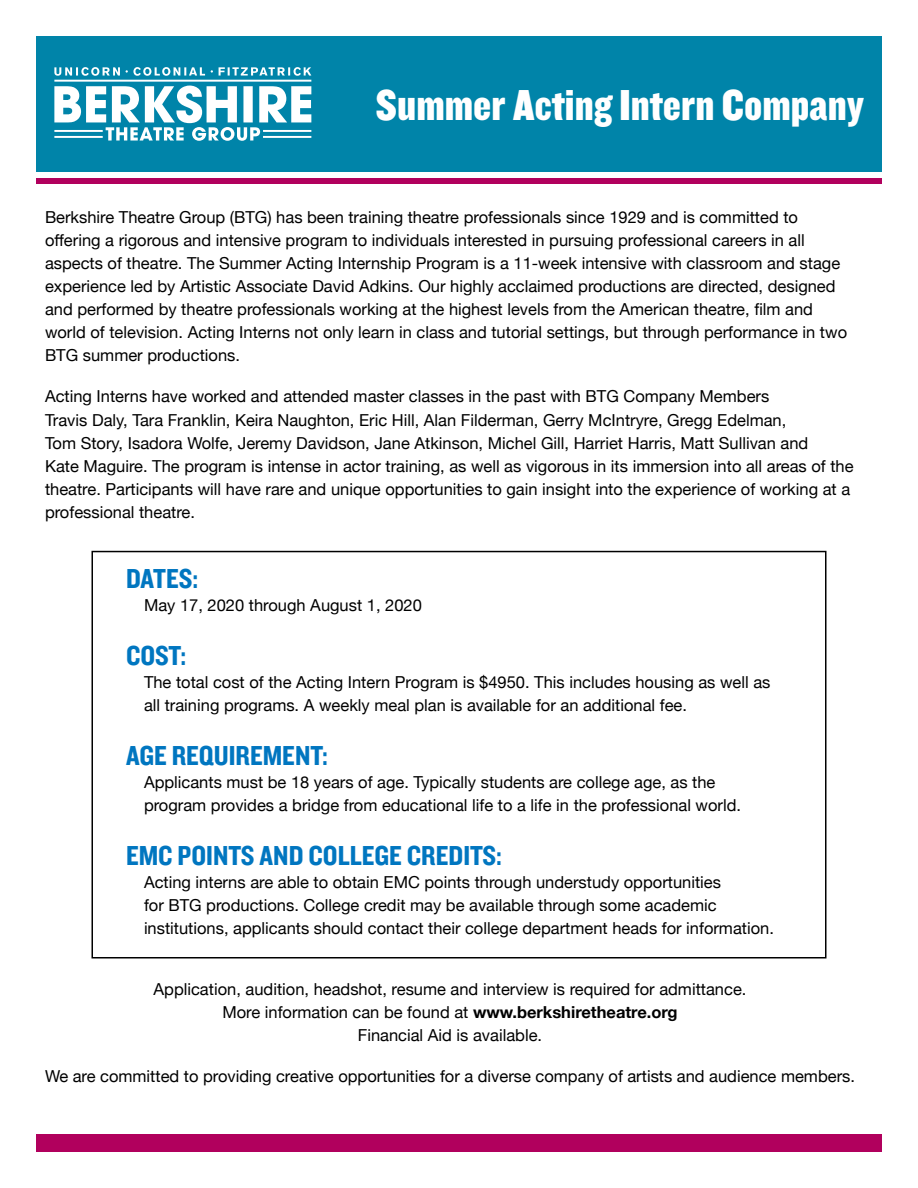
<style>
.page{position:relative;width:918px;height:1188px;background:#fff}
.page>*{position:absolute;margin:0;border:0;box-sizing:border-box;transform-origin:0 0}
.t1{font:45px "Knockout HTF70 Full Welterwt";color:#fff}
.t2{font:28.5px "Knockout HTF50 Welterweight";color:#0076c0}
.t3{font:16.5px/23.1px "Helvetica Neue";color:#000}
.s1{font-weight:700}
</style>
<div class="page">
<div style="left:36px;top:1134px;width:846px;height:18px;background:#b1005d"></div>
<div style="left:36px;top:36px;width:846px;height:136px;background:#0084a9"></div>
<div style="left:36px;top:178px;width:846px;height:6px;background:#b1005d"></div>
<svg style="left:54px;top:67px;width:257px;height:74px"></svg>
<div style="left:92px;top:551px;width:734px;height:407px;border:2px solid #000"></div>
<h1 class="t1" style="left:376px;top:81px;width:490px">Summer Acting Intern Company</h1>
<p class="t3" style="left:45px;top:206px;width:804px">Berkshire Theatre Group (BTG) has been training theatre professionals since 1929 and is committed to offering a rigorous and intensive program to individuals interested in pursuing professional careers in all aspects of theatre. The Summer Acting Internship Program is a 11-week intensive with classroom and stage experience led by Artistic Associate David Adkins. Our highly acclaimed productions are directed, designed and performed by theatre professionals working at the highest levels from the American theatre, film and world of television. Acting Interns not only learn in class and tutorial settings, but through performance in two BTG summer productions.</p>
<p class="t3" style="left:45px;top:386px;width:810px">Acting Interns have worked and attended master classes in the past with BTG Company Members<br>Travis Daly, Tara Franklin, Keira Naughton, Eric Hill, Alan Filderman, Gerry McIntryre, Gregg Edelman,<br>Tom Story, Isadora Wolfe, Jeremy Davidson, Jane Atkinson, Michel Gill, Harriet Harris, Matt Sullivan and<br>Kate Maguire. The program is intense in actor training, as well as vigorous in its immersion into all areas of the theatre. Participants will have rare and unique opportunities to gain insight into the experience of working at a professional theatre.</p>
<h2 class="t2" style="left:126px;top:563px;width:74px">DATES:</h2>
<p class="t3" style="left:144px;top:595px;width:279px">May 17, 2020 through August 1, 2020</p>
<h2 class="t2" style="left:126px;top:640px;width:62px">COST:</h2>
<p class="t3" style="left:144px;top:672px;width:628px">The total cost of the Acting Intern Program is $4950. This includes housing as well as all training programs. A weekly meal plan is available for an additional fee.</p>
<h2 class="t2" style="left:126px;top:740px;width:204px">AGE REQUIREMENT:</h2>
<p class="t3" style="left:144px;top:771px;width:599px">Applicants must be 18 years of age. Typically students are college age, as the program provides a bridge from educational life to a life in the professional world.</p>
<h2 class="t2" style="left:126px;top:840px;width:378px">EMC POINTS AND COLLEGE CREDITS:</h2>
<p class="t3" style="left:144px;top:871px;width:632px">Acting interns are able to obtain EMC points through understudy opportunities<br>for BTG productions. College credit may be available through some academic institutions, applicants should contact their college department heads for information.</p>
<p class="t3" style="left:154px;top:978px;width:594px;text-align:center">Application, audition, headshot, resume and interview is required for admittance.<br>More information can be found at <span class="s1">www.berkshiretheatre.org<br></span>Financial Aid is available.</p>
<p class="t3" style="left:45px;top:1065px;width:812px">We are committed to providing creative opportunities for a diverse company of artists and audience members.</p>
</div>
